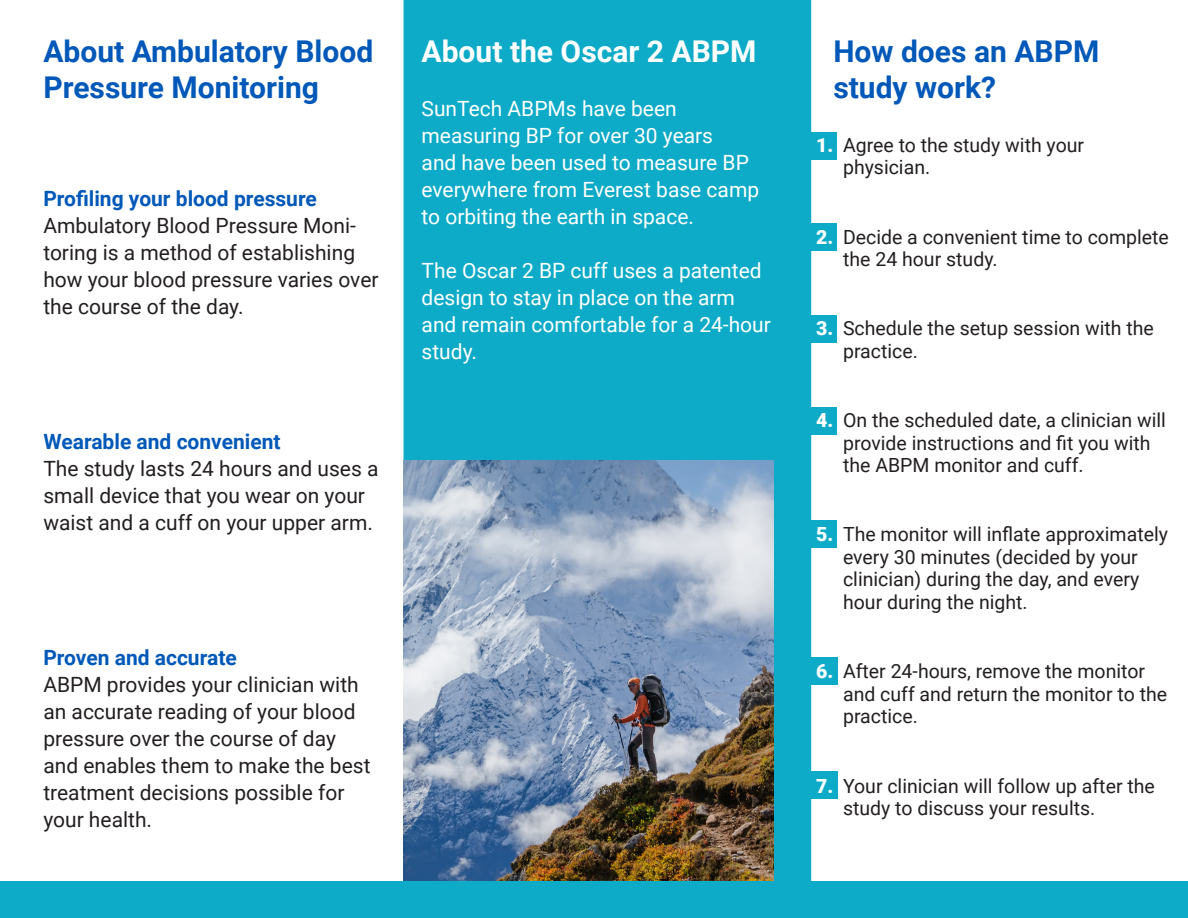
<style>
.page{position:relative;width:1188px;height:918px;background:#fff}
.page>*{position:absolute;margin:0;border:0;box-sizing:border-box;transform-origin:0 0}
.Heading_1{font:700 30px/36px "Roboto";color:#0058b8}
.Heading_1-2{font:700 30px "Roboto";color:#fff}
.t1{font:21px/27px "Roboto";color:#231f20}
.t2{font:21px/27px "Roboto";color:#fff}
.Heading_2{font:700 21px "Roboto";color:#0058b8}
.t3{font:19.5px/22.5px "Roboto";color:#231f20}
.s1{font-weight:900;color:#fff}
</style>
<div class="page">
<div style="left:784px;top:132px;width:53px;height:27px;background:#0dabc8"></div>
<div style="left:784px;top:223px;width:53px;height:27px;background:#0dabc8"></div>
<div style="left:784px;top:315px;width:53px;height:27px;background:#0dabc8"></div>
<div style="left:784px;top:407px;width:53px;height:27px;background:#0dabc8"></div>
<div style="left:784px;top:521px;width:53px;height:27px;background:#0dabc8"></div>
<div style="left:785px;top:658px;width:53px;height:27px;background:#0dabc8"></div>
<div style="left:785px;top:771px;width:53px;height:28px;background:#0dabc8"></div>
<div style="left:773px;top:0;width:38px;height:881px;background:#0dabc8"></div>
<div style="left:404px;top:0;width:389px;height:547px;background:#0dabc8"></div>
<img style="left:404px;top:460px;width:369px;height:421px">
<div style="left:0;top:881px;width:1188px;height:37px;background:#0dabc8"></div>
<p class="Heading_1" style="left:43px;top:32px;width:331px">About Ambulatory Blood<br>Pressure Monitoring</p>
<p class="Heading_2" style="left:43px;top:184px;width:275px">Profiling your blood pressure</p>
<p class="t1" style="left:43px;top:211px;width:337px">Ambulatory Blood Pressure Moni&shy;toring is a method of establishing how your blood pressure varies over the course of the day.</p>
<p class="Heading_2" style="left:43px;top:427px;width:239px">Wearable and convenient</p>
<p class="t1" style="left:43px;top:454px;width:337px">The study lasts 24 hours and uses a small device that you wear on your waist and a cuff on your upper arm.</p>
<p class="Heading_1-2" style="left:422px;top:30px;width:336px">About the Oscar 2 ABPM</p>
<p class="t2" style="left:422px;top:94px;width:339px">SunTech ABPMs have been measuring BP for over 30 years<br>and have been used to measure BP everywhere from Everest base camp to orbiting the earth in space.</p>
<p class="t2" style="left:422px;top:256px;width:351px">The Oscar 2 BP cuff uses a patented design to stay in place on the arm and remain comfortable for a 24-hour study.</p>
<p class="Heading_2" style="left:43px;top:643px;width:195px">Proven and accurate</p>
<p class="t1" style="left:43px;top:670px;width:329px">ABPM provides your clinician with an accurate reading of your blood pressure over the course of day and enables them to make the best treatment decisions possible for your health.</p>
<p class="Heading_1" style="left:833px;top:32px;width:267px">How does an ABPM study work?</p>
<p class="t3" style="left:843px;top:133px;width:243px;text-indent:-27px"><span class="s1">1.</span> Agree to the study with your physician.</p>
<p class="t3" style="left:843px;top:225px;width:327px;text-indent:-27px"><span class="s1">2.</span> Decide a convenient time to complete the 24 hour study.</p>
<p class="t3" style="left:843px;top:317px;width:312px;text-indent:-27px"><span class="s1">3.</span> Schedule the setup session with the practice.</p>
<p class="t3" style="left:843px;top:408px;width:324px;text-indent:-27px"><span class="s1">4.</span> On the scheduled date, a clinician will provide instructions and fit you with the ABPM monitor and cuff.</p>
<p class="t3" style="left:843px;top:523px;width:326px;text-indent:-27px"><span class="s1">5.</span> The monitor will inflate approximately every 30 minutes (decided by your clinician) during the day, and every hour during the night.</p>
<p class="t3" style="left:843px;top:659px;width:326px;text-indent:-27px"><span class="s1">6.</span> After 24-hours, remove the monitor and cuff and return the monitor to the practice.</p>
<p class="t3" style="left:843px;top:774px;width:313px;text-indent:-27px"><span class="s1">7.</span> Your clinician will follow up after the study to discuss your results.</p>
</div>
